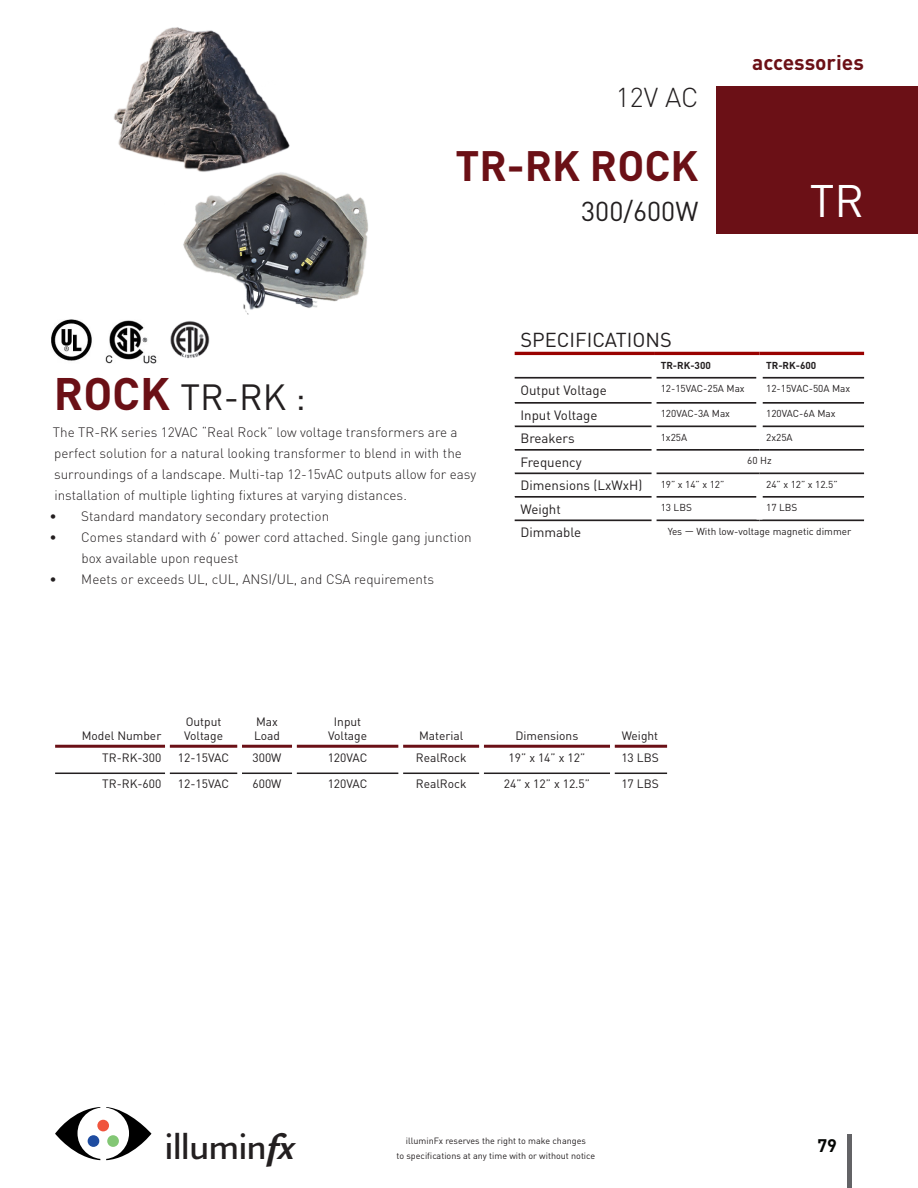
<style>
.page{position:relative;width:918px;height:1188px;background:#fff}
.page>*{position:absolute;margin:0;border:0;box-sizing:border-box;transform-origin:0 0}
.t1{font:45px "DIN Pro";color:#fff}
.t2{font:700 42px "DIN Pro";color:#6b1016}
.t3{font:500 37.95px "Legacy Sans Std";letter-spacing:-.025em;color:#231f20}
.t4{font:36px "DIN Pro";color:#231f20}
.t5{font:27px "DIN Pro";color:#231f20}
.t6{font:300 27px "DIN Pro";color:#231f20}
.t7{font:700 21px "DIN Pro";color:#6b1016}
.t8{font:19.95px "DIN Pro";color:#231f20}
.t9{font:700 18px "DIN Pro";color:#040503}
.t10{font:300 13.5px/21px "DIN Pro";color:#231f20}
.t11{font:13.35px "DIN Pro";color:#231f20}
.t12{font:12px/14.4px "DIN Pro";color:#231f20}
.t13{font:10.05px "DIN Pro";color:#231f20}
.t14{font:700 10.05px "DIN Pro";color:#231f20}
.t15{font:9px/15.3px "DIN Pro";color:#231f20;text-align:center}
.s1{font-weight:700;font-size:45px;color:#6b1016}
.s2{font-weight:700;font-style:italic}
</style>
<div class="page">
<hr style="left:848px;top:1134px;width:4px;height:54px;background:#636366">
<svg style="left:55px;top:1107px;width:96px;height:53px"></svg>
<div style="left:88px;top:1135px;width:11px;height:12px;background:#1e4ca0;border-radius:50%"></div>
<div style="left:107px;top:1135px;width:12px;height:12px;background:#83c775;border-radius:50%"></div>
<div style="left:97px;top:1120px;width:12px;height:11px;background:#f0553e;border-radius:50%"></div>
<div style="left:716px;top:86px;width:202px;height:148px;background:#6b1016"></div>
<hr style="left:55px;top:773px;width:110px;height:1px;background:#231f20">
<hr style="left:170px;top:773px;width:68px;height:1px;background:#231f20">
<hr style="left:242px;top:773px;width:50px;height:1px;background:#231f20">
<hr style="left:297px;top:773px;width:102px;height:1px;background:#231f20">
<hr style="left:403px;top:773px;width:76px;height:1px;background:#231f20">
<hr style="left:484px;top:773px;width:126px;height:1px;background:#231f20">
<hr style="left:615px;top:773px;width:52px;height:1px;background:#231f20">
<hr style="left:55px;top:745px;width:110px;height:3px;background:#6b1016">
<hr style="left:170px;top:745px;width:68px;height:3px;background:#6b1016">
<hr style="left:242px;top:745px;width:50px;height:3px;background:#6b1016">
<hr style="left:297px;top:745px;width:102px;height:3px;background:#6b1016">
<hr style="left:403px;top:745px;width:76px;height:3px;background:#6b1016">
<hr style="left:484px;top:745px;width:126px;height:3px;background:#6b1016">
<hr style="left:615px;top:745px;width:52px;height:3px;background:#6b1016">
<hr style="left:515px;top:377px;width:139px;height:2px;background:#231f20">
<hr style="left:515px;top:402px;width:139px;height:2px;background:#231f20">
<hr style="left:654px;top:377px;width:102px;height:2px;background:#231f20">
<hr style="left:762px;top:377px;width:102px;height:2px;background:#231f20">
<hr style="left:515px;top:426px;width:139px;height:1px;background:#231f20">
<hr style="left:515px;top:449px;width:139px;height:2px;background:#231f20">
<hr style="left:515px;top:472px;width:139px;height:2px;background:#231f20">
<hr style="left:515px;top:496px;width:139px;height:2px;background:#231f20">
<hr style="left:515px;top:519px;width:139px;height:2px;background:#231f20">
<hr style="left:654px;top:402px;width:102px;height:2px;background:#231f20">
<hr style="left:762px;top:402px;width:102px;height:2px;background:#231f20">
<hr style="left:654px;top:426px;width:102px;height:1px;background:#231f20">
<hr style="left:762px;top:426px;width:102px;height:1px;background:#231f20">
<hr style="left:654px;top:496px;width:102px;height:2px;background:#231f20">
<hr style="left:762px;top:496px;width:102px;height:2px;background:#231f20">
<hr style="left:654px;top:519px;width:105px;height:2px;background:#231f20">
<hr style="left:759px;top:519px;width:105px;height:2px;background:#231f20">
<hr style="left:515px;top:352px;width:139px;height:3px;background:#990100">
<hr style="left:654px;top:352px;width:105px;height:3px;background:#990100">
<hr style="left:759px;top:352px;width:105px;height:3px;background:#990100">
<hr style="left:654px;top:449px;width:105px;height:2px;background:#231f20">
<hr style="left:759px;top:449px;width:105px;height:2px;background:#231f20">
<hr style="left:654px;top:472px;width:105px;height:2px;background:#231f20">
<hr style="left:759px;top:472px;width:105px;height:2px;background:#231f20">
<div style="left:652px;top:369px;width:5px;height:269px;background:#fff"></div>
<img style="left:114px;top:27px;width:254px;height:287px">
<img style="left:51px;top:319px;width:106px;height:44px">
<img style="left:170px;top:321px;width:40px;height:37px">
<h3 class="t6" style="left:616px;top:79px;width:84px">12V AC</h3>
<h2 class="t2" style="left:455px;top:137px;width:244px">TR-RK ROCK</h2>
<h3 class="t5" style="left:581px;top:193px;width:119px">300/600W</h3>
<h3 class="t7" style="left:752px;top:48px;width:113px">accessories</h3>
<h1 class="t1" style="left:810px;top:171px;width:56px">TR</h1>
<h3 class="t4" style="left:54px;top:372px;width:254px"><span class="s1">ROCK</span> TR-RK :</h3>
<p class="t10" style="left:53px;top:421px;width:425px">The TR-RK series 12VAC “Real Rock” low voltage transformers are a perfect solution for a natural looking transformer to blend in with the surroundings of a landscape. Multi-tap 12-15vAC outputs allow for easy installation of multiple lighting fixtures at varying distances.</p>
<p class="t10" style="left:50px;top:505px;width:281px">• Standard mandatory secondary protection</p>
<p class="t10" style="left:81px;top:526px;width:392px;text-indent:-32px">• Comes standard with 6’ power cord attached. Single gang junction box available upon request</p>
<p class="t10" style="left:50px;top:568px;width:386px">• Meets or exceeds UL, cUL, ANSI/UL, and CSA requirements</p>
<h3 class="t8" style="left:520px;top:326px;width:153px">SPECIFICATIONS</h3>
<p class="t14" style="left:661px;top:358px;width:52px">TR-RK-300</p>
<p class="t14" style="left:766px;top:358px;width:52px">TR-RK-600</p>
<p class="t11" style="left:520px;top:381px;width:88px">Output Voltage</p>
<p class="t13" style="left:661px;top:382px;width:86px">12-15VAC-25A Max</p>
<p class="t13" style="left:766px;top:382px;width:86px">12-15VAC-50A Max</p>
<p class="t11" style="left:520px;top:406px;width:79px">Input Voltage</p>
<p class="t13" style="left:661px;top:407px;width:71px">120VAC-3A Max</p>
<p class="t13" style="left:766px;top:407px;width:71px">120VAC-6A Max</p>
<p class="t11" style="left:520px;top:429px;width:56px">Breakers</p>
<p class="t13" style="left:661px;top:430px;width:28px">1x25A</p>
<p class="t13" style="left:766px;top:430px;width:28px">2x25A</p>
<p class="t11" style="left:520px;top:453px;width:63px">Frequency</p>
<p class="t13" style="left:747px;top:454px;width:26px">60 Hz</p>
<p class="t11" style="left:520px;top:476px;width:123px">Dimensions (LxWxH)</p>
<p class="t13" style="left:661px;top:477px;width:65px">19” x 14” x 12”</p>
<p class="t13" style="left:766px;top:477px;width:73px">24” x 12” x 12.5”</p>
<p class="t11" style="left:520px;top:500px;width:42px">Weight</p>
<p class="t13" style="left:661px;top:501px;width:33px">13 LBS</p>
<p class="t13" style="left:766px;top:501px;width:33px">17 LBS</p>
<p class="t11" style="left:520px;top:523px;width:62px">Dimmable</p>
<p class="t13" style="left:668px;top:524px;width:185px">Yes — With low-voltage magnetic dimmer</p>
<p class="t12" style="left:82px;top:728px;width:81px">Model Number</p>
<p class="t12" style="left:184px;top:714px;width:41px">Output<br>Voltage</p>
<p class="t12" style="left:254px;top:714px;width:28px">Max<br>Load</p>
<p class="t12" style="left:328px;top:714px;width:41px;text-align:center">Input<br>Voltage</p>
<p class="t12" style="left:419px;top:728px;width:46px">Material</p>
<p class="t12" style="left:516px;top:728px;width:64px">Dimensions</p>
<p class="t12" style="left:622px;top:728px;width:38px">Weight</p>
<p class="t12" style="left:102px;top:750px;width:61px">TR-RK-300</p>
<p class="t12" style="left:178px;top:750px;width:53px">12-15VAC</p>
<p class="t12" style="left:253px;top:750px;width:31px">300W</p>
<p class="t12" style="left:328px;top:750px;width:41px">120VAC</p>
<p class="t12" style="left:416px;top:750px;width:52px">RealRock</p>
<p class="t12" style="left:509px;top:750px;width:78px">19” x 14” x 12”</p>
<p class="t12" style="left:621px;top:750px;width:39px">13 LBS</p>
<p class="t12" style="left:102px;top:776px;width:61px">TR-RK-600</p>
<p class="t12" style="left:178px;top:776px;width:53px">12-15VAC</p>
<p class="t12" style="left:253px;top:776px;width:31px">600W</p>
<p class="t12" style="left:328px;top:776px;width:41px">120VAC</p>
<p class="t12" style="left:416px;top:776px;width:52px">RealRock</p>
<p class="t12" style="left:504px;top:776px;width:88px">24” x 12” x 12.5”</p>
<p class="t12" style="left:621px;top:776px;width:39px">17 LBS</p>
<h3 class="t3" style="left:165px;top:1126px;width:132px">illumin<span class="s2">fx</span></h3>
<p class="t15" style="left:397px;top:1132px;width:200px">illuminFx reserves the right to make changes<br>to specifications at any time with or without notice</p>
<h3 class="t9" style="left:817px;top:1133px;width:21px">79</h3>
</div>
